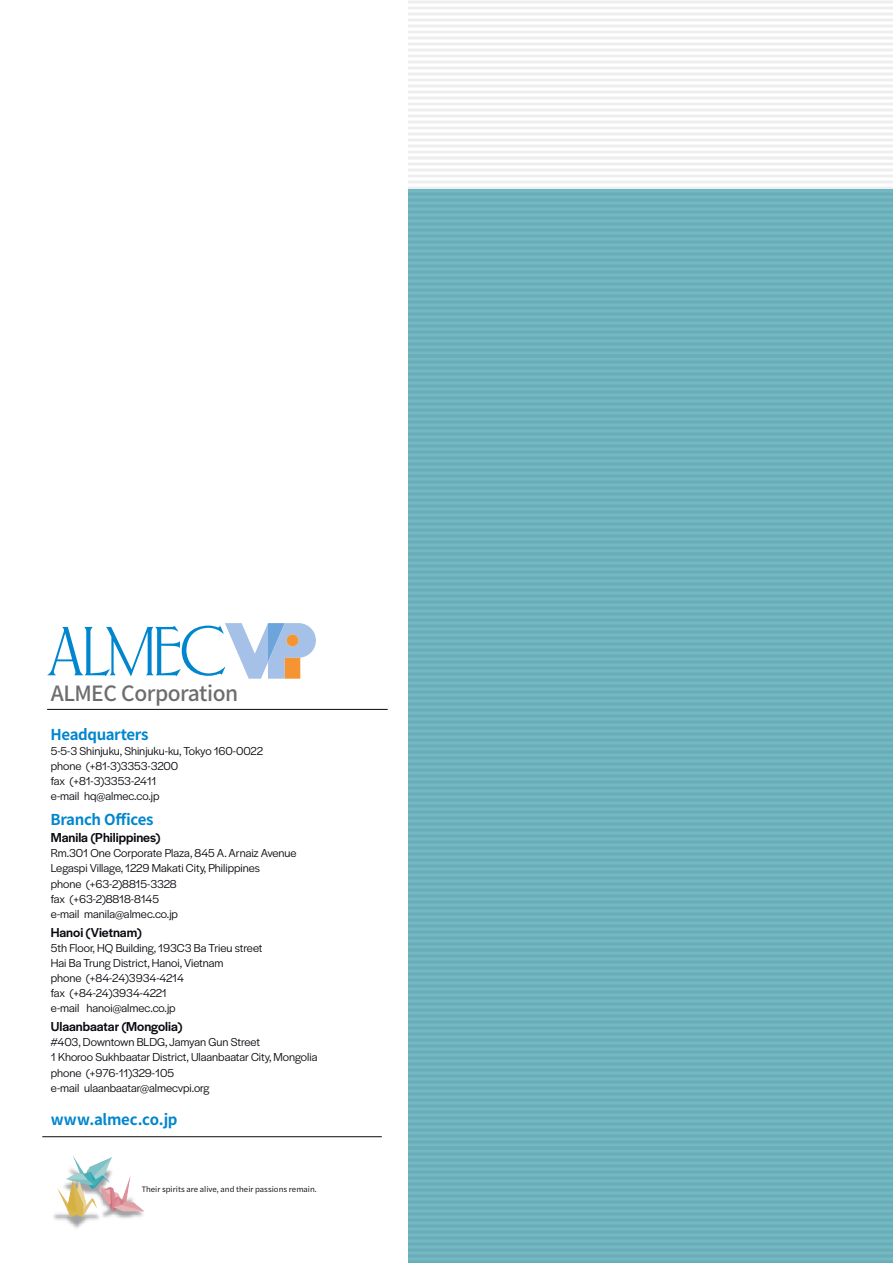
<style>
.page{position:relative;width:893px;height:1263px;background:#fff}
.page>*{position:absolute;margin:0;border:0;box-sizing:border-box;transform-origin:0 0}
.t1{font:500 21px "Noto Sans CJ Kjp";letter-spacing:-.025em;color:#6c6d6f}
.t2{font:700 15px "Noto Sans CJ Kjp";letter-spacing:-.025em;color:#0086ce}
.t3{font:500 13.5px "Halyard Display";color:#0c0910}
.t4{font:12px/15.1px "Halyard Display";color:#0c0910}
.t5{font:8.25px "Halyard Text";color:#0c0910}
</style>
<div class="page">
<div style="left:408px;top:0;width:485px;height:1263px;background:#f7f7f7"></div>
<div style="left:408px;top:189px;width:485px;height:1074px;background:#72b9c3"></div>
<hr style="left:42px;top:1136px;width:340px;height:1px;background:#0c0910">
<svg style="left:47px;top:623px;width:269px;height:56px"></svg>
<img style="left:42px;top:1136px;width:208px;height:93px">
<hr style="left:47px;top:709px;width:341px;height:1px;background:#0c0910">
<h1 class="t1" style="left:51px;top:681px;width:189px">ALMEC Corporation</h1>
<p class="t2" style="left:51px;top:725px;width:100px">Headquarters</p>
<p class="t4" style="left:51px;top:742px;width:214px">5-5-3 Shinjuku, Shinjuku-ku, Tokyo 160-0022 phone (+81-3)3353-3200<br>fax (+81-3)3353-2411<br>e-mail hq@almec.co.jp</p>
<p class="t2" style="left:51px;top:811px;width:105px">Branch Offices</p>
<p class="t3" style="left:51px;top:828px;width:111px">Manila (Philippines)</p>
<p class="t4" style="left:51px;top:845px;width:247px">Rm.301 One Corporate Plaza, 845 A. Arnaiz Avenue Legaspi Village, 1229 Makati City, Philippines<br>phone (+63-2)8815-3328<br>fax (+63-2)8818-8145<br>e-mail manila@almec.co.jp</p>
<p class="t3" style="left:51px;top:922px;width:92px">Hanoi (Vietnam)</p>
<p class="t4" style="left:51px;top:939px;width:213px">5th Floor, HQ Building, 193C3 Ba Trieu street<br>Hai Ba Trung District, Hanoi, Vietnam<br>phone (+84-24)3934-4214<br>fax (+84-24)3934-4221<br>e-mail hanoi@almec.co.jp</p>
<p class="t3" style="left:51px;top:1017px;width:133px">Ulaanbaatar (Mongolia)</p>
<p class="t4" style="left:51px;top:1034px;width:268px">#403, Downtown BLDG, Jamyan Gun Street<br>1 Khoroo Sukhbaatar District, Ulaanbaatar City, Mongolia phone (+976-11)329-105<br>e-mail ulaanbaatar@almecvpi.org</p>
<p class="t2" style="left:51px;top:1111px;width:128px">www.almec.co.jp</p>
<p class="t5" style="left:142px;top:1184px;width:177px">Their spirits are alive, and their passions remain.</p>
</div>
